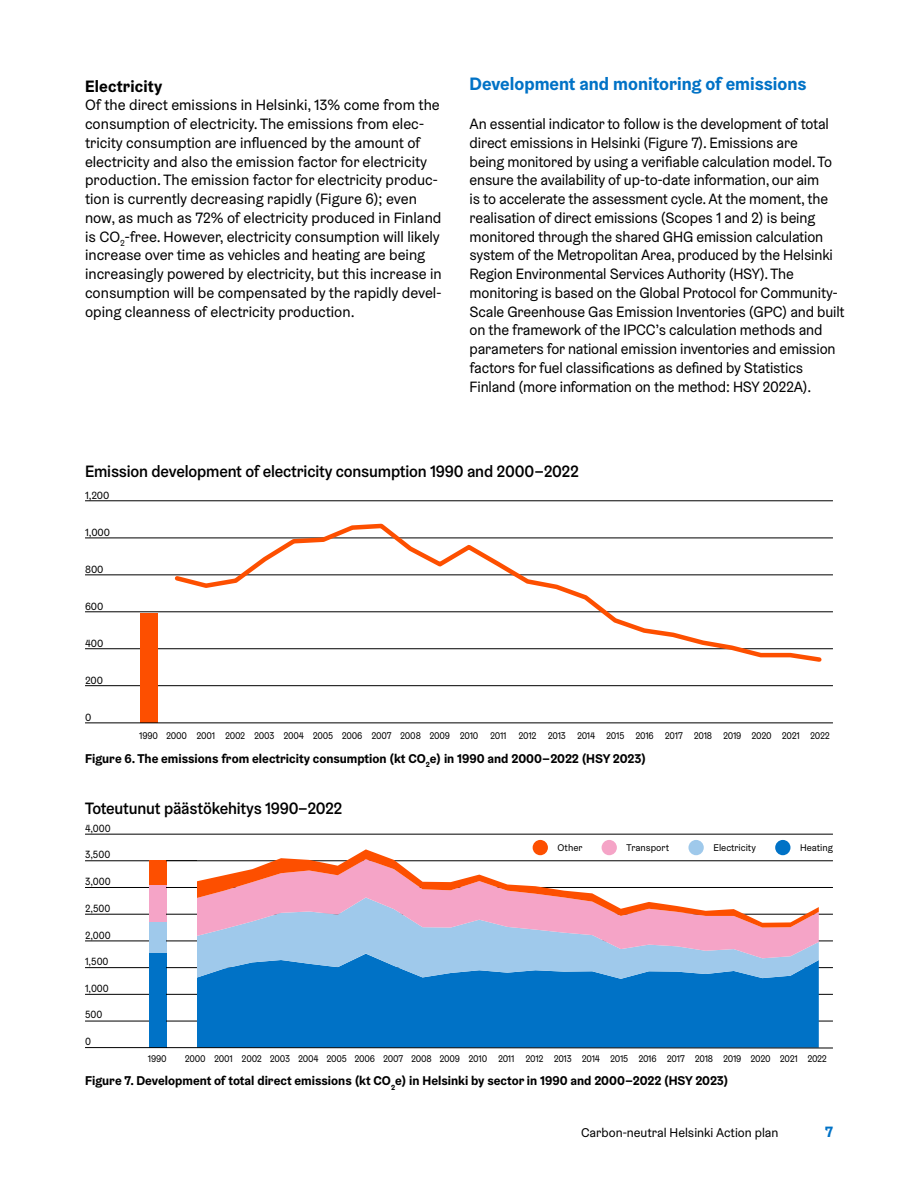
<style>
.page{position:relative;width:918px;height:1188px;background:#fff}
.page>*{position:absolute;margin:0;border:0;box-sizing:border-box;transform-origin:0 0}
.otsikko_2{font:700 18px "Helsinki Grotesk";color:#0072c6}
.t1{font:500 16.5px "Helsinki Grotesk";letter-spacing:-.01em;color:#000}
.otsikko_3{font:700 16.5px "Helsinki Grotesk";letter-spacing:.01em;color:#000}
.Leipateksti__Mammy{font:15px/18.8px "Helsinki Grotesk";letter-spacing:-.01em;color:#000}
.t2{font:700 15px "Helsinki Grotesk";color:#0072c6}
.t3{font:700 12.75px "Helsinki Grotesk";color:#000}
.t4{font:12.75px "Helsinki Grotesk";color:#000}
.t5{font:10.5px "Helsinki Grotesk";color:#000;scale:.95 1}
.t6{font:10.5px "Helsinki Grotesk";color:#000}
.t7{font:9.75px "Helsinki Grotesk";letter-spacing:-.03em;color:#000;scale:.95 1}
.t8{font:9.75px "Helsinki Grotesk";color:#000}
.t9{font:9.75px "Helsinki Grotesk";letter-spacing:-.03em;color:#000}
</style>
<div class="page">
<hr style="left:85px;top:501px;width:748px;height:1px;background:#000">
<hr style="left:85px;top:538px;width:748px;height:1px;background:#000">
<hr style="left:85px;top:575px;width:748px;height:1px;background:#000">
<hr style="left:85px;top:612px;width:748px;height:1px;background:#000">
<hr style="left:85px;top:648px;width:748px;height:1px;background:#000">
<hr style="left:85px;top:685px;width:748px;height:1px;background:#000">
<div style="left:140px;top:613px;width:17px;height:110px;background:#fd4f00"></div>
<hr style="left:85px;top:723px;width:748px;height:1px;background:#000">
<svg style="left:172px;top:523px;width:652px;height:139px"></svg>
<hr style="left:85px;top:834px;width:748px;height:1px;background:#000">
<hr style="left:85px;top:861px;width:748px;height:1px;background:#000">
<hr style="left:85px;top:887px;width:748px;height:1px;background:#000">
<hr style="left:85px;top:914px;width:748px;height:1px;background:#000">
<hr style="left:85px;top:941px;width:748px;height:1px;background:#000">
<hr style="left:85px;top:967px;width:748px;height:1px;background:#000">
<hr style="left:85px;top:994px;width:748px;height:1px;background:#000">
<hr style="left:85px;top:1021px;width:748px;height:1px;background:#000">
<svg style="left:168px;top:849px;width:651px;height:198px"></svg>
<div style="left:149px;top:953px;width:17px;height:95px;background:#0072c6"></div>
<div style="left:149px;top:921px;width:17px;height:32px;background:#9fc9eb"></div>
<div style="left:149px;top:885px;width:17px;height:36px;background:#f5a4c7"></div>
<div style="left:149px;top:860px;width:17px;height:25px;background:#fd4f00"></div>
<hr style="left:85px;top:1047px;width:748px;height:1px;background:#000">
<div style="left:167px;top:861px;width:29px;height:187px;background:#fff"></div>
<svg style="left:167px;top:861px;width:29px;height:1px"></svg>
<svg style="left:167px;top:887px;width:29px;height:1px"></svg>
<svg style="left:167px;top:914px;width:29px;height:1px"></svg>
<svg style="left:167px;top:941px;width:29px;height:1px"></svg>
<svg style="left:167px;top:967px;width:29px;height:1px"></svg>
<svg style="left:167px;top:994px;width:29px;height:1px"></svg>
<svg style="left:167px;top:1021px;width:29px;height:1px"></svg>
<svg style="left:167px;top:1047px;width:29px;height:1px"></svg>
<div style="left:533px;top:840px;width:15px;height:15px;background:#fd4f00;border-radius:50%"></div>
<div style="left:602px;top:840px;width:15px;height:15px;background:#f5a4c7;border-radius:50%"></div>
<div style="left:688px;top:840px;width:16px;height:15px;background:#9fc9eb;border-radius:50%"></div>
<div style="left:775px;top:840px;width:15px;height:15px;background:#0072c6;border-radius:50%"></div>
<p class="otsikko_3" style="left:85px;top:75px;width:79px">Electricity</p>
<p class="Leipateksti__Mammy" style="left:85px;top:95px;width:358px">Of the direct emissions in Helsinki, 13% come from the consumption of electricity. The emissions from elec&shy;tricity consumption are influenced by the amount of electricity and also the emission factor for electricity production. The emission factor for electricity produc&shy;tion is currently decreasing rapidly (Figure 6); even now, as much as 72% of electricity produced in Finland is CO<sub>2</sub>-free. However, electricity consumption will likely increase over time as vehicles and heating are being increasingly powered by electricity, but this increase in consumption will be compensated by the rapidly devel&shy;oping cleanness of electricity production.</p>
<p class="otsikko_2" style="left:470px;top:72px;width:338px">Development and monitoring of emissions</p>
<p class="Leipateksti__Mammy" style="left:470px;top:114px;width:377px">An essential indicator to follow is the development of total direct emissions in Helsinki (Figure 7). Emissions are<br>being monitored by using a verifiable calculation model. To ensure the availability of up-to-date information, our aim<br>is to accelerate the assessment cycle. At the moment, the realisation of direct emissions (Scopes 1 and 2) is being monitored through the shared GHG emission calculation system of the Metropolitan Area, produced by the Helsinki Region Environmental Services Authority (HSY). The monitoring is based on the Global Protocol for Community-Scale Greenhouse Gas Emission Inventories (GPC) and built on the framework of the IPCC’s calculation methods and parameters for national emission inventories and emission factors for fuel classifications as defined by Statistics Finland (more information on the method: HSY 2022A).</p>
<p class="t1" style="left:85px;top:461px;width:495px">Emission development of electricity consumption 1990 and 2000–2022</p>
<p class="t6" style="left:85px;top:488px;width:26px">1,200</p>
<p class="t6" style="left:85px;top:526px;width:27px">1,000</p>
<p class="t6" style="left:85px;top:563px;width:20px">800</p>
<p class="t6" style="left:85px;top:599px;width:20px">600</p>
<p class="t6" style="left:85px;top:637px;width:20px">400</p>
<p class="t6" style="left:85px;top:674px;width:20px">200</p>
<p class="t6" style="left:85px;top:710px;width:8px">0</p>
<p class="t7" style="left:139px;top:729px;width:728px">1990 2000 2001 2002 2003 2004 2005 2006 2007 2008 2009 2010 2011 2012 2013 2014 2015 2016 2017 2018 2019 2020 2021 2022</p>
<p class="t3" style="left:85px;top:750px;width:562px">Figure 6. The emissions from electricity consumption (kt CO<sub>2</sub>e) in 1990 and 2000–2022 (HSY 2023)</p>
<p class="t1" style="left:85px;top:798px;width:259px">Toteutunut päästökehitys 1990–2022</p>
<p class="t5" style="left:85px;top:822px;width:29px">4,000</p>
<p class="t5" style="left:85px;top:848px;width:28px">3,500</p>
<p class="t5" style="left:85px;top:875px;width:28px">3,000</p>
<p class="t5" style="left:85px;top:901px;width:28px">2,500</p>
<p class="t5" style="left:85px;top:928px;width:28px">2,000</p>
<p class="t5" style="left:85px;top:955px;width:26px">1,500</p>
<p class="t5" style="left:85px;top:981px;width:27px">1,000</p>
<p class="t5" style="left:85px;top:1008px;width:20px">500</p>
<p class="t5" style="left:85px;top:1035px;width:8px">0</p>
<p class="t9" style="left:558px;top:842px;width:26px">Other</p>
<p class="t8" style="left:627px;top:842px;width:44px">Transport</p>
<p class="t8" style="left:714px;top:842px;width:44px">Electricity</p>
<p class="t8" style="left:800px;top:842px;width:34px">Heating</p>
<p class="t7" style="left:148px;top:1052px;width:21px">1990</p>
<p class="t7" style="left:185px;top:1052px;width:677px">2000 2001 2002 2003 2004 2005 2006 2007 2008 2009 2010 2011 2012 2013 2014 2015 2016 2017 2018 2019 2020 2021 2022</p>
<p class="t3" style="left:85px;top:1073px;width:645px">Figure 7. Development of total direct emissions (kt CO<sub>2</sub>e) in Helsinki by sector in 1990 and 2000–2022 (HSY 2023)</p>
<p class="t4" style="left:581px;top:1125px;width:199px">Carbon-neutral Helsinki Action plan</p>
<p class="t2" style="left:825px;top:1123px;width:9px">7</p>
</div>
